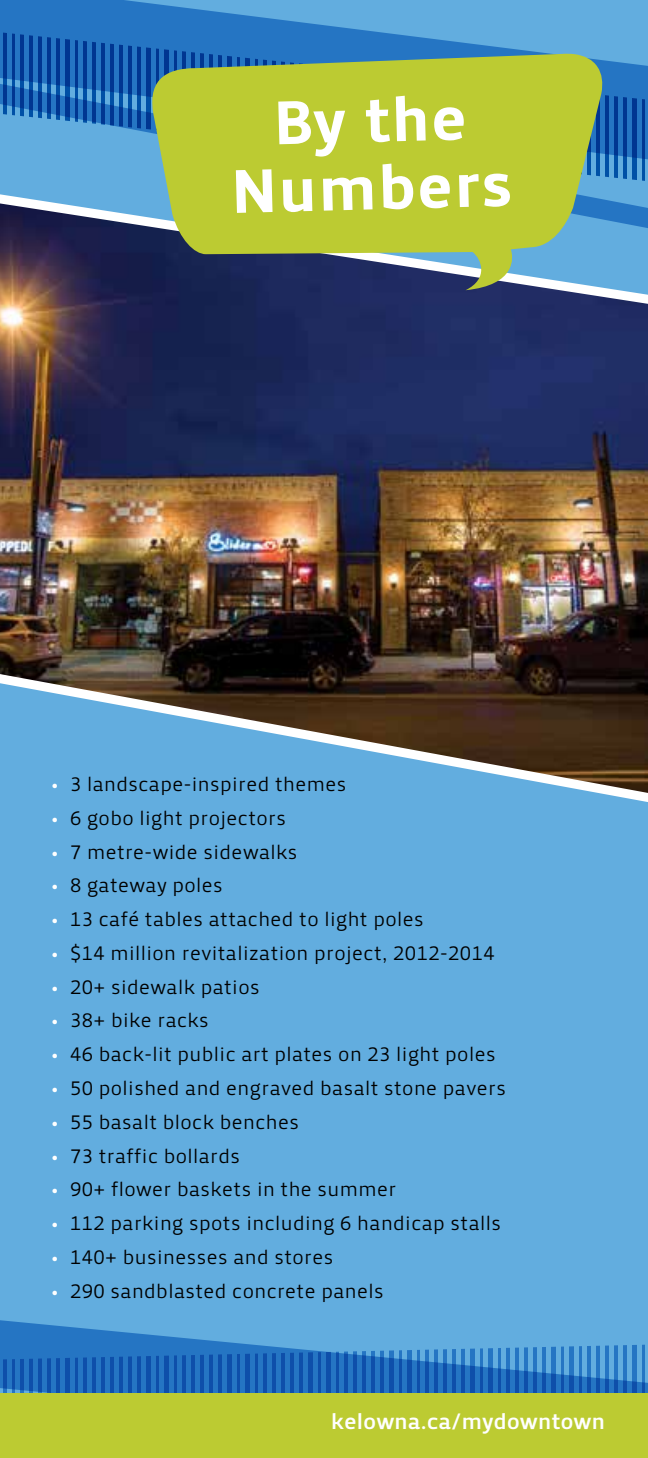
<style>
.page{position:relative;width:648px;height:1458px;background:#62addf}
.page>*{position:absolute;margin:0;border:0;box-sizing:border-box;transform-origin:0 0}
.t1{font:63.68px/67.5px "Priva Four Pro";color:#fff;text-align:center}
.t2{font:22.5px "Priva Three Pro";letter-spacing:.02em;color:#fff}
.t3{font:20.25px "Priva One Pro";letter-spacing:.02em;color:#000}
.s1{color:#fff}
</style>
<div class="page">
<img style="left:0;top:243px;width:648px;height:559px">
<svg style="left:0;top:1320px;width:648px;height:73px"></svg>
<svg style="left:0;top:0;width:572px;height:59px;fill:#2575c3"></svg>
<svg style="left:0;top:59px;width:648px;height:184px"></svg>
<div style="left:0;top:1393px;width:648px;height:65px;background:#bccb32"></div>
<svg style="left:146px;top:54px;width:459px;height:236px;background:#9bb04d"></svg>
<h1 class="t1" style="left:228px;top:92px;width:282px;rotate:-2deg">By the<br>Numbers</h1>
<p class="t3" style="left:51px;top:771px;width:297px"><span class="s1">•</span> 3 landscape-inspired themes</p>
<p class="t3" style="left:51px;top:805px;width:237px"><span class="s1">•</span> 6 gobo light projectors</p>
<p class="t3" style="left:51px;top:839px;width:248px"><span class="s1">•</span> 7 metre-wide sidewalks</p>
<p class="t3" style="left:51px;top:873px;width:173px"><span class="s1">•</span> 8 gateway poles</p>
<p class="t3" style="left:51px;top:906px;width:374px"><span class="s1">•</span> 13 café tables attached to light poles</p>
<p class="t3" style="left:51px;top:940px;width:445px"><span class="s1">•</span> $14 million revitalization project, 2012-2014</p>
<p class="t3" style="left:51px;top:974px;width:210px"><span class="s1">•</span> 20+ sidewalk patios</p>
<p class="t3" style="left:51px;top:1008px;width:159px"><span class="s1">•</span> 38+ bike racks</p>
<p class="t3" style="left:51px;top:1042px;width:446px"><span class="s1">•</span> 46 back-lit public art plates on 23 light poles</p>
<p class="t3" style="left:51px;top:1075px;width:457px"><span class="s1">•</span> 50 polished and engraved basalt stone pavers</p>
<p class="t3" style="left:51px;top:1109px;width:250px"><span class="s1">•</span> 55 basalt block benches</p>
<p class="t3" style="left:51px;top:1143px;width:191px"><span class="s1">•</span> 73 traffic bollards</p>
<p class="t3" style="left:51px;top:1177px;width:347px"><span class="s1">•</span> 90+ flower baskets in the summer</p>
<p class="t3" style="left:51px;top:1210px;width:452px"><span class="s1">•</span> 112 parking spots including 6 handicap stalls</p>
<p class="t3" style="left:51px;top:1244px;width:284px"><span class="s1">•</span> 140+ businesses and stores</p>
<p class="t3" style="left:51px;top:1278px;width:334px"><span class="s1">•</span> 290 sandblasted concrete panels</p>
<p class="t2" style="left:331px;top:1408px;width:275px">kelowna.ca/mydowntown</p>
</div>
